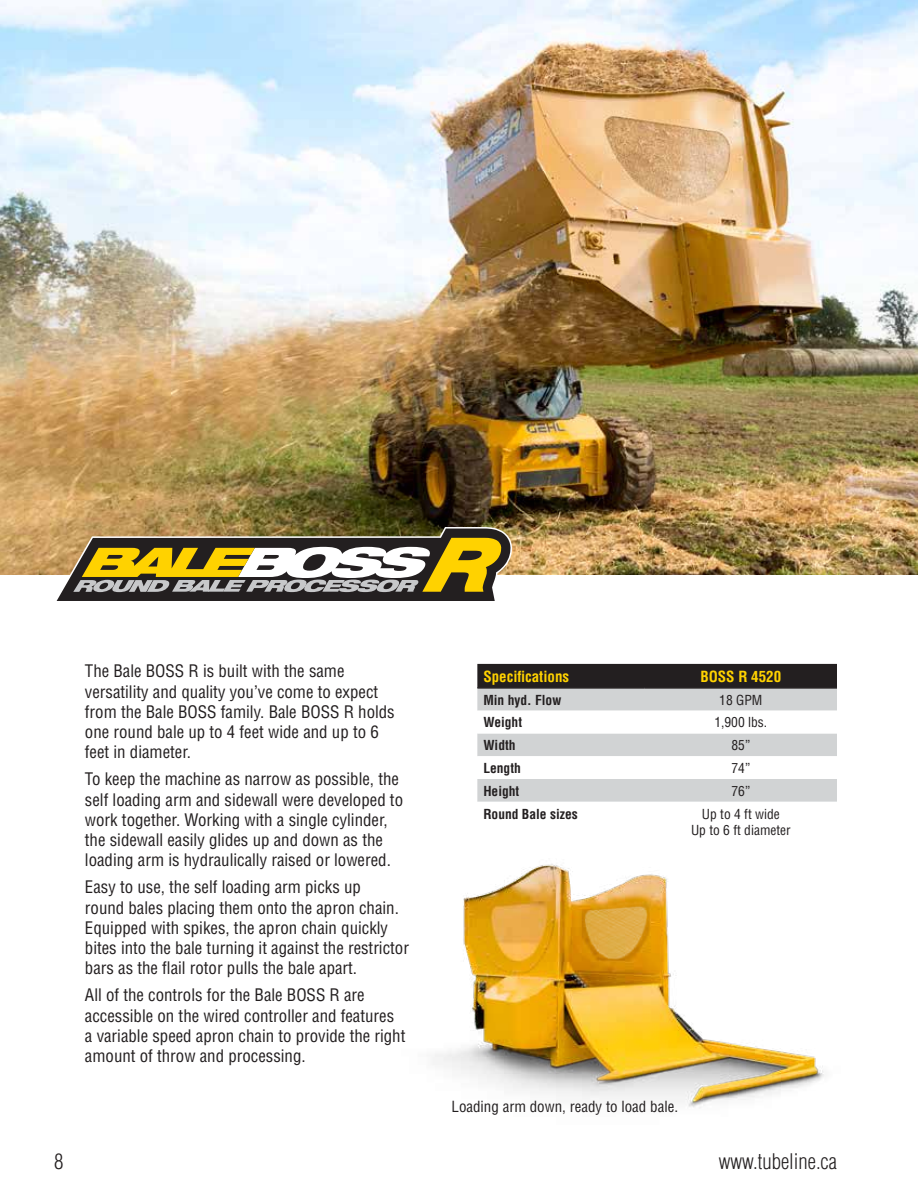
<style>
.page{position:relative;width:918px;height:1188px;background:#fff}
.page>*{position:absolute;margin:0;border:0;box-sizing:border-box;transform-origin:0 0}
.t1{font:300 condensed 21px "Helvetica";color:#231f20}
.t2{font:condensed 16.8px/20.2px "Helvetica";color:#231f20}
.t3{font:condensed 15px "Helvetica";color:#231f20}
.t4{font:700 condensed 15px "Helvetica";color:#ffd200}
.t5{font:condensed 13.5px/16.2px "Helvetica";color:#231f20;text-align:center}
.t6{font:700 condensed 13.5px "Helvetica";color:#231f20}
</style>
<div class="page">
<img style="left:433px;top:864px;width:391px;height:244px">
<img style="left:0;top:0;width:918px;height:575px">
<svg style="left:54px;top:527px;width:458px;height:74px;background:#8d8054"></svg>
<img style="left:887px;top:61px;width:31px;height:514px">
<svg style="left:477px;top:664px;width:360px;height:47px;background:#797879"></svg>
<svg style="left:477px;top:733px;width:360px;height:69px;fill:#d1d3d4"></svg>
<hr style="left:477px;top:687px;width:168px;height:2px;background:#231f20">
<hr style="left:645px;top:687px;width:192px;height:2px;background:#231f20">
<p class="t2" style="left:85px;top:661px;width:311px">The Bale BOSS R is built with the same versatility and quality you’ve come to expect from the Bale BOSS family. Bale BOSS R holds one round bale up to 4 feet wide and up to 6 feet in diameter.</p>
<p class="t2" style="left:85px;top:769px;width:320px">To keep the machine as narrow as possible, the self loading arm and sidewall were developed to work together. Working with a single cylinder, the sidewall easily glides up and down as the loading arm is hydraulically raised or lowered.</p>
<p class="t2" style="left:85px;top:877px;width:326px">Easy to use, the self loading arm picks up<br>round bales placing them onto the apron chain.<br>Equipped with spikes, the apron chain quickly bites into the bale turning it against the restrictor bars as the flail rotor pulls the bale apart.</p>
<p class="t2" style="left:85px;top:985px;width:322px">All of the controls for the Bale BOSS R are accessible on the wired controller and features a variable speed apron chain to provide the right amount of throw and processing.</p>
<p class="t4" style="left:483px;top:667px;width:87px">Specifications</p>
<p class="t4" style="left:700px;top:667px;width:82px">BOSS R 4520</p>
<p class="t6" style="left:483px;top:691px;width:80px">Min hyd. Flow</p>
<p class="t5" style="left:719px;top:692px;width:45px">18 GPM</p>
<p class="t6" style="left:483px;top:714px;width:40px">Weight</p>
<p class="t5" style="left:714px;top:714px;width:52px">1,900 lbs.</p>
<p class="t6" style="left:483px;top:737px;width:34px">Width</p>
<p class="t5" style="left:732px;top:737px;width:20px">85”</p>
<p class="t6" style="left:483px;top:760px;width:39px">Length</p>
<p class="t5" style="left:732px;top:760px;width:20px">74”</p>
<p class="t6" style="left:483px;top:782px;width:38px">Height</p>
<p class="t5" style="left:732px;top:783px;width:20px">76”</p>
<p class="t6" style="left:483px;top:805px;width:96px">Round Bale sizes</p>
<p class="t5" style="left:691px;top:806px;width:101px">Up to 4 ft wide<br>Up to 6 ft diameter</p>
<p class="t3" style="left:452px;top:1097px;width:226px">Loading arm down, ready to load bale.</p>
<p class="t1" style="left:54px;top:1148px;width:11px">8</p>
<p class="t1" style="left:719px;top:1148px;width:120px">www.tubeline.ca</p>
</div>
